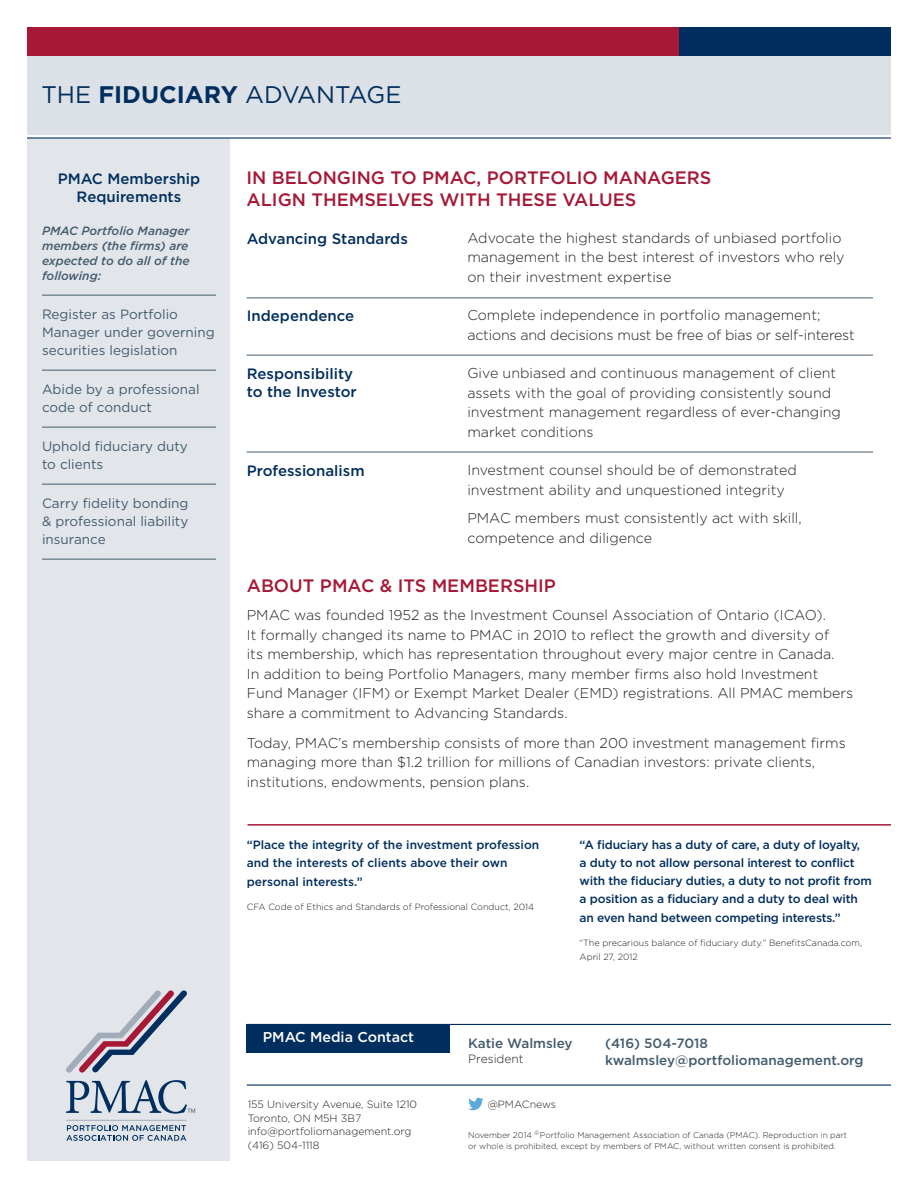
<style>
.page{position:relative;width:918px;height:1188px;background:#fff}
.page>*{position:absolute;margin:0;border:0;box-sizing:border-box;transform-origin:0 0}
.t1{font:24px "Gotham";color:#002e5e}
.t2{font:500 18px/21px "Gotham";color:#a61836}
.t3{font:500 15px/18px "Gotham";color:#002e5e;text-align:center}
.t4{font:300 14.25px/19.5px "Gotham";color:#231f20}
.t5{font:500 14.25px "Gotham";color:#fff}
.t6{font:13.5px/18px "Gotham";color:#435b6d}
.t7{font:500 13.5px/16.5px "Gotham";color:#435b6d}
.t8{font:500 12px/18.1px "Gotham";letter-spacing:-.015em;color:#002e5e}
.t9{font:italic 500 12px/15px "Gotham";color:#435b6d;text-align:justify}
.t10{font:300 12px "Gotham";color:#231f20}
.t11{font:300 10.65px/13.6px "Gotham";color:#231f20}
.t12{font:300 10.5px "Gotham";color:#231f20}
.t13{font:300 9px/13.5px "Gotham";color:#231f20}
.t14{font:300 8.25px/10.5px "Gotham";color:#231f20}
.s1{font-weight:700}
</style>
<div class="page">
<div style="left:27px;top:52px;width:864px;height:83px;background:#dbe1e6"></div>
<div style="left:27px;top:138px;width:203px;height:1023px;background:#e2e6eb"></div>
<div style="left:27px;top:27px;width:653px;height:29px;background:#a61836"></div>
<div style="left:680px;top:27px;width:211px;height:29px;background:#002e5e"></div>
<div style="left:247px;top:1024px;width:203px;height:29px;background:#002e5e"></div>
<svg style="left:66px;top:990px;width:121px;height:83px"></svg>
<hr style="left:66px;top:1120px;width:120px;height:1px;background:#a2acb9">
<svg style="left:66px;top:1125px;width:120px;height:16px"></svg>
<svg style="left:66px;top:1080px;width:129px;height:34px"></svg>
<hr style="left:27px;top:137px;width:864px;height:2px;background:#002e5e">
<hr style="left:42px;top:295px;width:174px;height:1px;background:#435b6d">
<hr style="left:42px;top:370px;width:174px;height:1px;background:#435b6d">
<hr style="left:42px;top:427px;width:174px;height:1px;background:#435b6d">
<hr style="left:42px;top:484px;width:174px;height:1px;background:#435b6d">
<hr style="left:42px;top:559px;width:174px;height:1px;background:#435b6d">
<hr style="left:247px;top:1024px;width:644px;height:1px;background:#002e5e">
<hr style="left:247px;top:1084px;width:644px;height:2px;background:#002e5e">
<hr style="left:247px;top:298px;width:626px;height:1px;background:#435b6d">
<hr style="left:247px;top:355px;width:626px;height:1px;background:#435b6d">
<hr style="left:247px;top:452px;width:626px;height:1px;background:#435b6d">
<svg style="left:468px;top:1098px;width:15px;height:12px"></svg>
<hr style="left:248px;top:824px;width:643px;height:2px;background:#a61836">
<h1 class="t1" style="left:41px;top:79px;width:362px">THE <span class="s1">FIDUCIARY</span> ADVANTAGE</h1>
<p class="t3" style="left:58px;top:169px;width:144px">PMAC Membership<br>Requirements</p>
<p class="t9" style="left:42px;top:223px;width:149px">PMAC Portfolio Manager members (the firms) are expected to do all of the following:</p>
<p class="t6" style="left:42px;top:305px;width:174px">Register as Portfolio<br>Manager under governing securities legislation</p>
<p class="t6" style="left:42px;top:380px;width:159px">Abide by a professional code of conduct</p>
<p class="t6" style="left:42px;top:437px;width:147px">Uphold fiduciary duty to clients</p>
<p class="t6" style="left:42px;top:494px;width:148px;text-align:justify">Carry fidelity bonding &amp; professional liability insurance</p>
<p class="t2" style="left:247px;top:167px;width:466px">IN BELONGING TO PMAC, PORTFOLIO MANAGERS<br>ALIGN THEMSELVES WITH THESE VALUES</p>
<p class="t3" style="left:247px;top:229px;width:163px">Advancing Standards</p>
<p class="t4" style="left:467px;top:228px;width:379px">Advocate the highest standards of unbiased portfolio management in the best interest of investors who rely on their investment expertise</p>
<p class="t3" style="left:247px;top:307px;width:109px">Independence</p>
<p class="t4" style="left:467px;top:305px;width:389px">Complete independence in portfolio management; actions and decisions must be free of bias or self-interest</p>
<p class="t3" style="left:247px;top:364px;width:111px;text-align:left">Responsibility to the Investor</p>
<p class="t4" style="left:467px;top:363px;width:375px">Give unbiased and continuous management of client assets with the goal of providing consistently sound investment management regardless of ever-changing market conditions</p>
<p class="t3" style="left:247px;top:461px;width:119px">Professionalism</p>
<p class="t4" style="left:467px;top:460px;width:331px">Investment counsel should be of demonstrated investment ability and unquestioned integrity</p>
<p class="t4" style="left:467px;top:508px;width:336px">PMAC members must consistently act with skill, competence and diligence</p>
<p class="t2" style="left:247px;top:575px;width:311px">ABOUT PMAC &amp; ITS MEMBERSHIP</p>
<p class="t4" style="left:247px;top:605px;width:608px">PMAC was founded 1952 as the Investment Counsel Association of Ontario (ICAO).<br>It formally changed its name to PMAC in 2010 to reflect the growth and diversity of<br>its membership, which has representation throughout every major centre in Canada.<br>In addition to being Portfolio Managers, many member firms also hold Investment Fund Manager (IFM) or Exempt Market Dealer (EMD) registrations. All PMAC members share a commitment to Advancing Standards.</p>
<p class="t4" style="left:247px;top:733px;width:601px">Today, PMAC’s membership consists of more than 200 investment management firms managing more than $1.2 trillion for millions of Canadian investors: private clients, institutions, endowments, pension plans.</p>
<p class="t8" style="left:247px;top:836px;width:294px">“Place the integrity of the investment profession and the interests of clients above their own personal interests.”</p>
<p class="t13" style="left:247px;top:900px;width:289px">CFA Code of Ethics and Standards of Professional Conduct, 2014</p>
<p class="t8" style="left:580px;top:836px;width:294px">“A fiduciary has a duty of care, a duty of loyalty,<br>a duty to not allow personal interest to conflict with the fiduciary duties, a duty to not profit from a position as a fiduciary and a duty to deal with an even hand between competing interests.”</p>
<p class="t13" style="left:580px;top:936px;width:284px">“The precarious balance of fiduciary duty.” BenefitsCanada.com,<br>April 27, 2012</p>
<p class="t5" style="left:263px;top:1028px;width:153px">PMAC Media Contact</p>
<p class="t11" style="left:248px;top:1097px;width:171px">155 University Avenue, Suite 1210<br>Toronto, ON M5H 3B7 info@portfoliomanagement.org (416) 504-1118</p>
<p class="t7" style="left:468px;top:1035px;width:106px">Katie Walmsley</p>
<p class="t10" style="left:468px;top:1052px;width:57px">President</p>
<p class="t12" style="left:488px;top:1098px;width:70px">@PMACnews</p>
<p class="t7" style="left:605px;top:1035px;width:260px">(416) 504-7018 kwalmsley@portfoliomanagement.org</p>
<p class="t14" style="left:468px;top:1130px;width:380px">November 2014 <sup>©</sup>Portfolio Management Association of Canada (PMAC). Reproduction in part or whole is prohibited, except by members of PMAC, without written consent is prohibited.</p>
</div>
